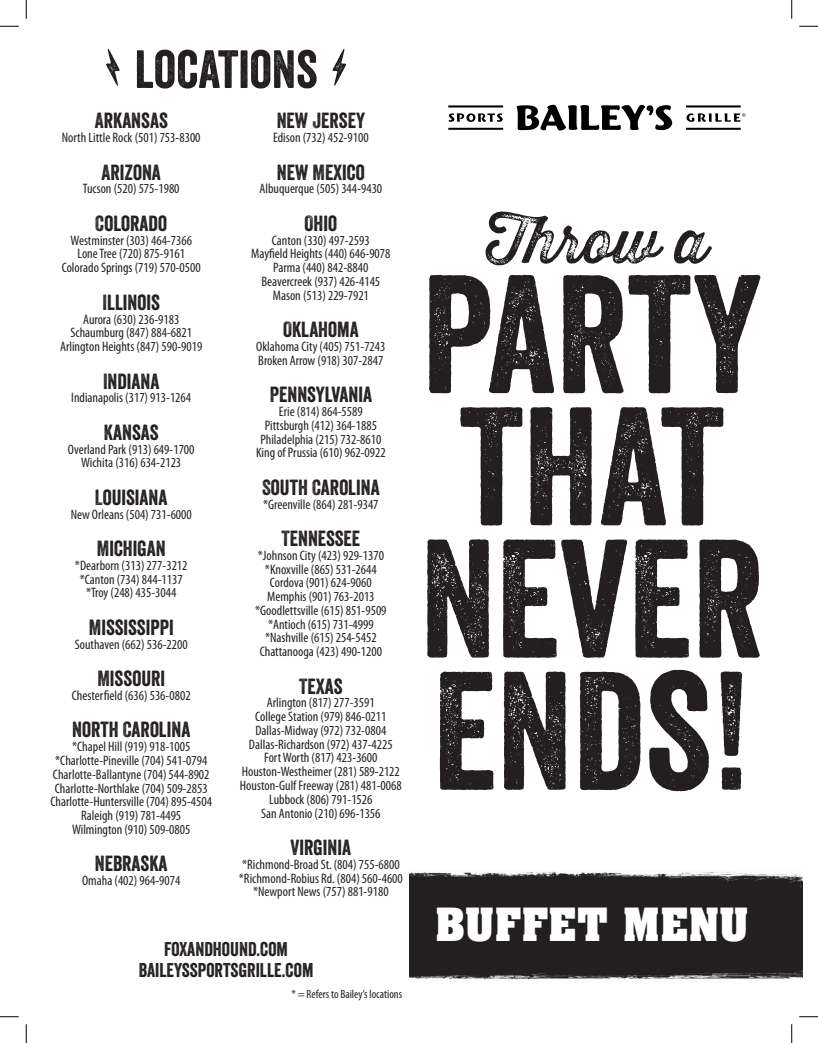
<style>
.page{position:relative;width:818px;height:1043px;background:#fff}
.page>*{position:absolute;margin:0;border:0;box-sizing:border-box;transform-origin:0 0}
.t1{font:162.75px/132.1px "Veneer";color:#231f20}
.t2{font:60.75px "Thirsty Rough Reg Thr";color:#231f20}
.t3{font:52px "Veneer";color:#231f20}
.t4{font:700 45px "Aachen BT";color:#fff}
.t5{font:21.25px "Veneer";color:#231f20}
.t6{font:19.38px/20.8px "Veneer";color:#231f20;text-align:center}
.t7{font:condensed 13.75px/13.8px "Myriad Pro";color:#231f20;text-align:center}
.t8{font:condensed 11.88px "Myriad Pro";color:#231f20}
</style>
<div class="page">
<img style="left:409px;top:871px;width:393px;height:109px">
<svg style="left:106px;top:49px;width:14px;height:37px"></svg>
<svg style="left:332px;top:49px;width:14px;height:37px"></svg>
<svg style="left:448px;top:113px;width:54px;height:9px"></svg>
<hr style="left:448px;top:105px;width:55px;height:2px;background:#000">
<hr style="left:448px;top:128px;width:55px;height:2px;background:#000">
<hr style="left:686px;top:105px;width:54px;height:2px;background:#000">
<hr style="left:686px;top:128px;width:54px;height:2px;background:#000">
<svg style="left:516px;top:105px;width:156px;height:25px"></svg>
<svg style="left:686px;top:113px;width:59px;height:9px"></svg>
<svg style="left:0;top:25px;width:19px;height:2px"></svg>
<svg style="left:799px;top:25px;width:19px;height:2px"></svg>
<svg style="left:0;top:1016px;width:19px;height:1px"></svg>
<svg style="left:799px;top:1016px;width:19px;height:1px"></svg>
<svg style="left:25px;top:0;width:2px;height:19px"></svg>
<svg style="left:25px;top:1024px;width:2px;height:18px"></svg>
<svg style="left:791px;top:0;width:1px;height:19px"></svg>
<svg style="left:791px;top:1024px;width:1px;height:18px"></svg>
<h3 class="t3" style="left:135px;top:38px;width:184px">LOCATIONS</h3>
<h3 class="t5" style="left:95px;top:108px;width:74px">ARKANSAS</h3>
<p class="t7" style="left:62px;top:131px;width:140px">North Little Rock (501) 753-8300</p>
<h3 class="t5" style="left:102px;top:159px;width:61px">ARIZONA</h3>
<p class="t7" style="left:83px;top:182px;width:98px">Tucson (520) 575-1980</p>
<h3 class="t5" style="left:95px;top:210px;width:73px">COLORADO</h3>
<p class="t7" style="left:62px;top:233px;width:140px">Westminster (303) 464-7366<br>Lone Tree (720) 875-9161<br>Colorado Springs (719) 570-0500</p>
<h3 class="t5" style="left:103px;top:289px;width:59px">ILLINOIS</h3>
<p class="t7" style="left:60px;top:312px;width:144px">Aurora (630) 236-9183<br>Schaumburg (847) 884-6821<br>Arlington Heights (847) 590-9019</p>
<h3 class="t5" style="left:103px;top:368px;width:58px">INDIANA</h3>
<p class="t7" style="left:71px;top:391px;width:121px">Indianapolis (317) 913-1264</p>
<h3 class="t5" style="left:104px;top:419px;width:56px">KANSAS</h3>
<p class="t7" style="left:68px;top:442px;width:128px">Overland Park (913) 649-1700<br>Wichita (316) 634-2123</p>
<h3 class="t5" style="left:95px;top:484px;width:74px">LOUISIANA</h3>
<p class="t7" style="left:71px;top:507px;width:123px">New Orleans (504) 731-6000</p>
<h3 class="t5" style="left:97px;top:535px;width:70px">MICHIGAN</h3>
<p class="t7" style="left:75px;top:558px;width:114px">*Dearborn (313) 277-3212 *Canton (734) 844-1137 *Troy (248) 435-3044</p>
<h3 class="t5" style="left:89px;top:614px;width:86px">MISSISSIPPI</h3>
<p class="t7" style="left:75px;top:637px;width:114px">Southaven (662) 536-2200</p>
<h3 class="t5" style="left:97px;top:665px;width:69px">MISSOURI</h3>
<p class="t7" style="left:72px;top:688px;width:120px">Chesterfield (636) 536-0802</p>
<h3 class="t5" style="left:72px;top:717px;width:120px">NORTH CAROLINA</h3>
<p class="t7" style="left:50px;top:739px;width:163px">*Chapel Hill (919) 918-1005 *Charlotte-Pineville (704) 541-0794<br>Charlotte-Ballantyne (704) 544-8902<br>Charlotte-Northlake (704) 509-2853<br>Charlotte-Huntersville (704) 895-4504<br>Raleigh (919) 781-4495<br>Wilmington (910) 509-0805</p>
<h3 class="t5" style="left:95px;top:850px;width:74px">NEBRASKA</h3>
<p class="t7" style="left:82px;top:873px;width:100px">Omaha (402) 964-9074</p>
<h3 class="t5" style="left:277px;top:108px;width:90px">NEW JERSEY</h3>
<p class="t7" style="left:273px;top:131px;width:97px">Edison (732) 452-9100</p>
<h3 class="t5" style="left:277px;top:159px;width:89px">NEW MEXICO</h3>
<p class="t7" style="left:259px;top:182px;width:124px">Albuquerque (505) 344-9430</p>
<h3 class="t5" style="left:304px;top:210px;width:34px">OHIO</h3>
<p class="t7" style="left:251px;top:233px;width:141px">Canton (330) 497-2593<br>Mayfield Heights (440) 646-9078<br>Parma (440) 842-8840<br>Beavercreek (937) 426-4145<br>Mason (513) 229-7921</p>
<h3 class="t5" style="left:283px;top:317px;width:77px">OKLAHOMA</h3>
<p class="t7" style="left:256px;top:339px;width:131px;text-align:left">Oklahoma City (405) 751-7243<br>Broken Arrow (918) 307-2847</p>
<h3 class="t5" style="left:270px;top:382px;width:104px">PENNSYLVANIA</h3>
<p class="t7" style="left:256px;top:404px;width:131px">Erie (814) 864-5589<br>Pittsburgh (412) 364-1885<br>Philadelphia (215) 732-8610<br>King of Prussia (610) 962-0922</p>
<h3 class="t5" style="left:262px;top:474px;width:119px">SOUTH CAROLINA</h3>
<p class="t7" style="left:263px;top:497px;width:117px">*Greenville (864) 281-9347</p>
<h3 class="t5" style="left:281px;top:525px;width:80px">TENNESSEE</h3>
<p class="t7" style="left:255px;top:548px;width:133px">*Johnson City (423) 929-1370 *Knoxville (865) 531-2644<br>Cordova (901) 624-9060<br>Memphis (901) 763-2013 *Goodlettsville (615) 851-9509 *Antioch (615) 731-4999 *Nashville (615) 254-5452<br>Chattanooga (423) 490-1200</p>
<h3 class="t5" style="left:299px;top:673px;width:45px">TEXAS</h3>
<p class="t7" style="left:240px;top:696px;width:163px">Arlington (817) 277-3591<br>College Station (979) 846-0211<br>Dallas-Midway (972) 732-0804<br>Dallas-Richardson (972) 437-4225<br>Fort Worth (817) 423-3600<br>Houston-Westheimer (281) 589-2122<br>Houston-Gulf Freeway (281) 481-0068<br>Lubbock (806) 791-1526<br>San Antonio (210) 696-1356</p>
<h3 class="t5" style="left:290px;top:834px;width:62px">VIRGINIA</h3>
<p class="t7" style="left:239px;top:857px;width:165px">*Richmond-Broad St. (804) 755-6800 *Richmond-Robius Rd. (804) 560-4600 *Newport News (757) 881-9180</p>
<h3 class="t6" style="left:139px;top:938px;width:176px">FOXANDHOUND.COM<br>BAILEYSSPORTSGRILLE.COM</h3>
<p class="t8" style="left:291px;top:987px;width:112px">* = Refers to Bailey’s locations</p>
<h2 class="t2" style="left:485px;top:196px;width:224px">Throw a</h2>
<h1 class="t1" style="left:420px;top:267px;width:345px">PARTY<br>THAT<br>NEVER<br>ENDS!</h1>
<h3 class="t4" style="left:435px;top:896px;width:315px">BUFFET MENU</h3>
</div>
